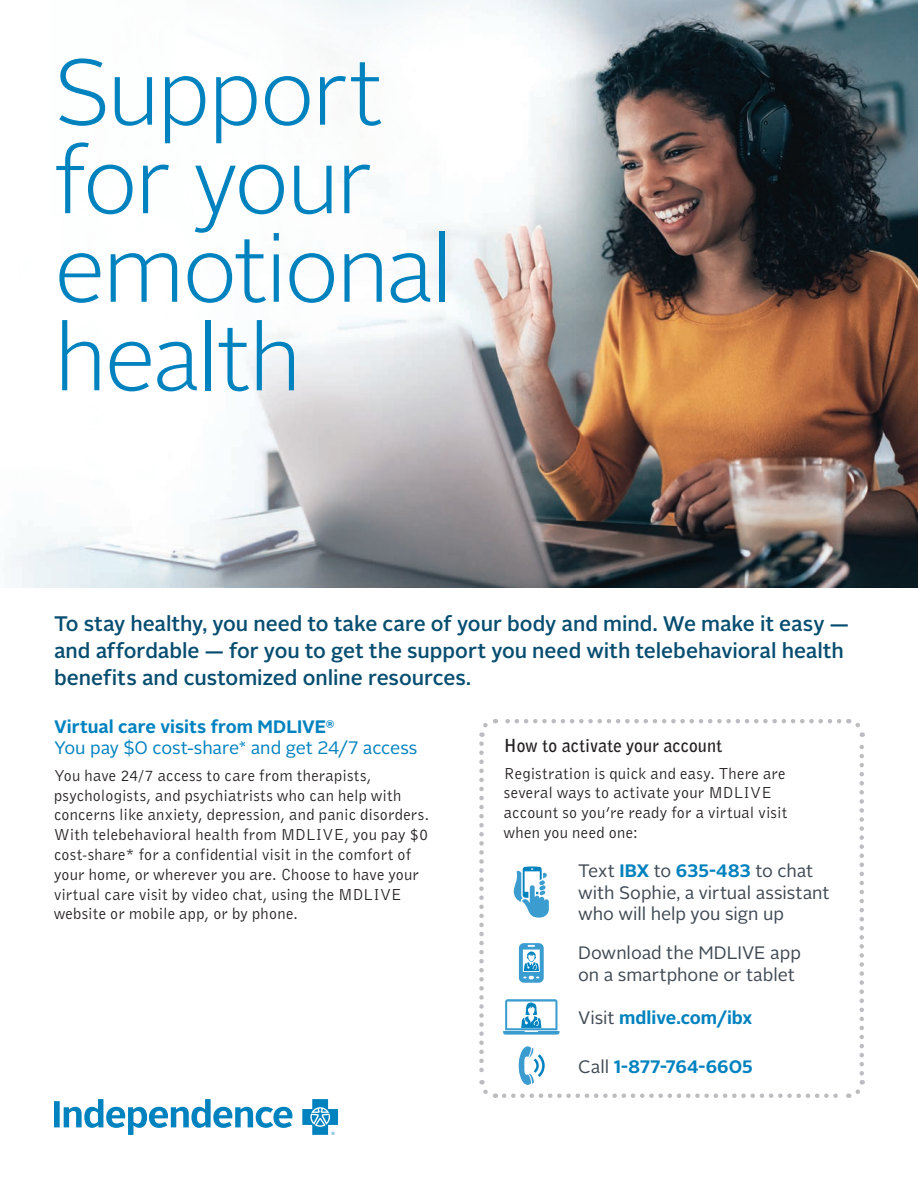
<style>
.page{position:relative;width:918px;height:1188px;background:#fff}
.page>*{position:absolute;margin:0;border:0;box-sizing:border-box;transform-origin:0 0}
.t1{font:300 93px/88.5px "Alright Sans";letter-spacing:-.03em;color:#0082bf}
.t2{font:500 21px/27px "Alright Sans";color:#074d70}
.t3{font:18px/21.6px "Alright Sans";color:#404953}
.t4{font:18px/21.6px "Alright Sans";letter-spacing:-.005em;color:#0082bf}
.t5{font:700 18px "Alright Sans";color:#0082bf}
.t6{font:700 18px "Bell Gothic";letter-spacing:.005em;color:#231f20}
.t7{font:16.5px/19.8px "Bell Gothic";letter-spacing:.015em;color:#231f20}
.s1{font-weight:700}
.s2{font-weight:700;color:#0082bf}
.s3{font-weight:400;color:#404953}
</style>
<div class="page">
<img style="left:10px;top:0;width:908px;height:588px">
<svg style="left:479px;top:719px;width:386px;height:379px"></svg>
<svg style="left:54px;top:1099px;width:284px;height:36px"></svg>
<h1 class="t1" style="left:54px;top:50px;width:400px">Support for your emotional health</h1>
<p class="t2" style="left:54px;top:611px;width:796px">To stay healthy, you need to take care of your body and mind. We make it easy — and affordable — for you to get the support you need with telebehavioral health benefits and customized online resources.</p>
<p class="t4" style="left:54px;top:716px;width:365px"><span class="s1">Virtual care visits from MDLIVE</span><sup>®<br></sup>You pay $0 cost-share* and get 24/7 access</p>
<p class="t7" style="left:54px;top:765px;width:377px">You have 24/7 access to care from therapists, psychologists, and psychiatrists who can help with concerns like anxiety, depression, and panic disorders.<br>With telebehavioral health from MDLIVE, you pay $0 cost-share* for a confidential visit in the comfort of your home, or wherever you are. Choose to have your virtual care visit by video chat, using the MDLIVE website or mobile app, or by phone.</p>
<p class="t6" style="left:504px;top:733px;width:220px">How to activate your account</p>
<p class="t7" style="left:504px;top:763px;width:285px">Registration is quick and easy. There are several ways to activate your MDLIVE account so you’re ready for a virtual visit when you need one:</p>
<p class="t3" style="left:578px;top:861px;width:253px">Text <span class="s2">IBX</span> to <span class="s2">635-483</span> to chat with Sophie, a virtual assistant who will help you sign up</p>
<p class="t3" style="left:578px;top:942px;width:224px">Download the MDLIVE app on a smartphone or tablet</p>
<p class="t5" style="left:578px;top:1005px;width:176px"><span class="s3">Visit</span> mdlive.com/ibx</p>
<p class="t5" style="left:578px;top:1054px;width:176px"><span class="s3">Call</span> 1-877-764-6605</p>
</div>
